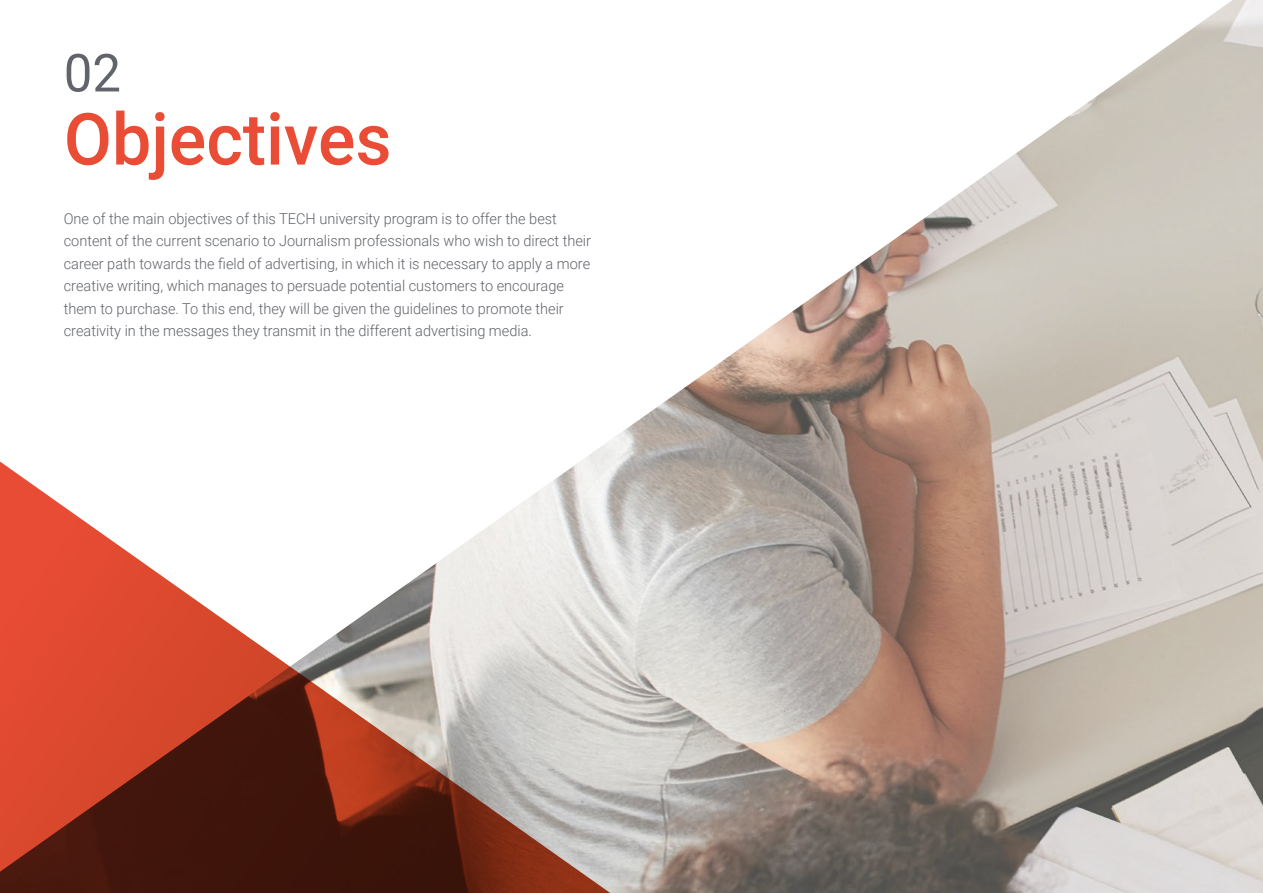
<style>
.page{position:relative;width:1263px;height:893px;background:#fff}
.page>*{position:absolute;margin:0;border:0;box-sizing:border-box;transform-origin:0 0}
.t1{font:500 72px "Roboto";color:#e94d35}
.t2{font:52.5px "Roboto";color:#61646a}
.t3{font:300 15px/22.5px "Roboto";color:#61646a}
</style>
<div class="page">
<img style="left:602px;top:0;width:661px;height:893px">
<svg style="left:0;top:446px;width:640px;height:447px"></svg>
<h2 class="t2" style="left:64px;top:36px;width:59px">02</h2>
<h1 class="t1" style="left:64px;top:89px;width:329px">Objectives</h1>
<p class="t3" style="left:64px;top:207px;width:529px">One of the main objectives of this TECH university program is to offer the best content of the current scenario to Journalism professionals who wish to direct their career path towards the field of advertising, in which it is necessary to apply a more creative writing, which manages to persuade potential customers to encourage them to purchase. To this end, they will be given the guidelines to promote their creativity in the messages they transmit in the different advertising media.</p>
</div>
